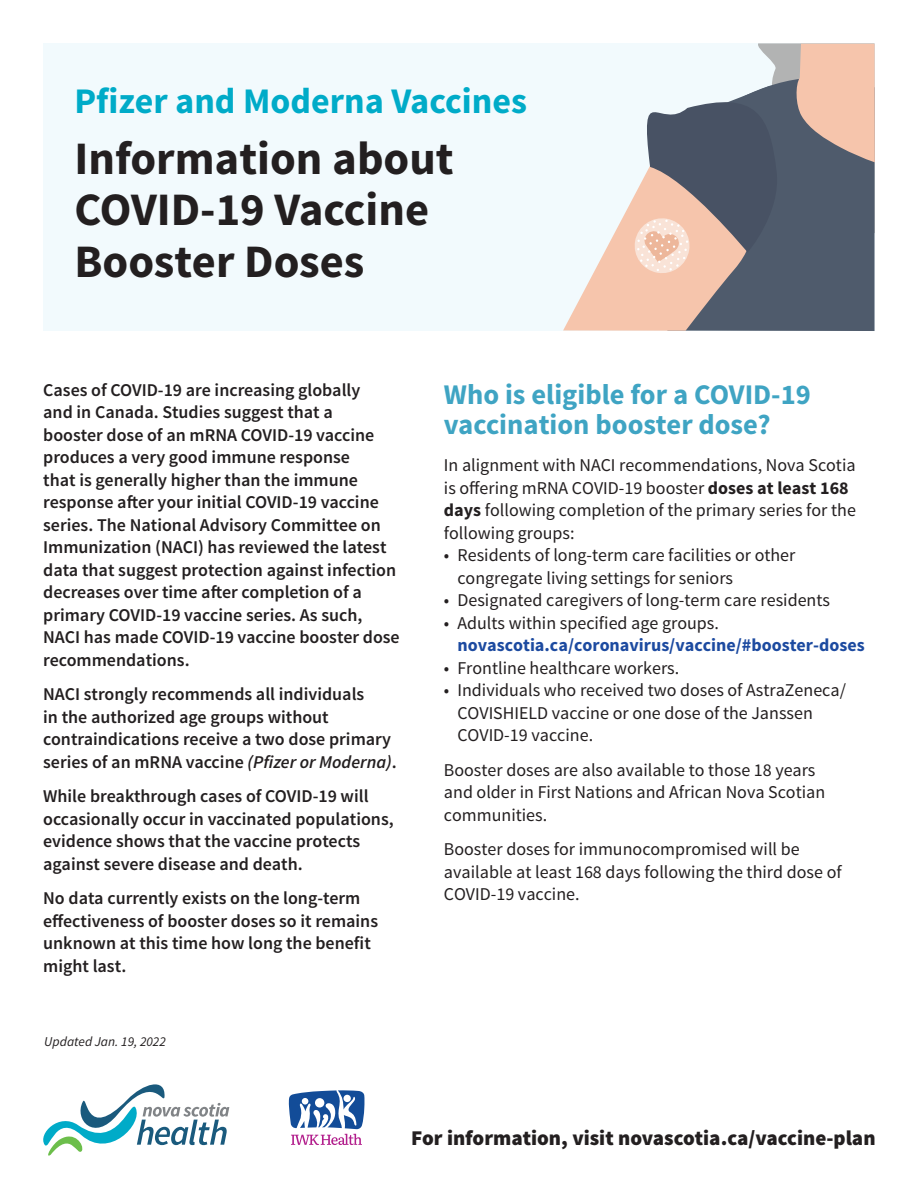
<style>
.page{position:relative;width:918px;height:1188px;background:#fff}
.page>*{position:absolute;margin:0;border:0;box-sizing:border-box;transform-origin:0 0}
.t1{font:700 46.5px/51px "Source Sans Pro";color:#231f20}
.t2{font:700 36px "Source Sans Pro";color:#00abc8}
.t3{font:700 28.5px/30px "Source Sans Pro";color:#3fa4c3}
.t4{font:900 21px "Source Sans Pro";color:#231f20}
.t5{font:600 18px/22.5px "Source Sans Pro";color:#231f20}
.t6{font:18px/22.5px "Source Sans Pro";color:#231f20}
.t7{font:700 18px "Source Sans Pro";color:#1c4aa0}
.t8{font:italic 13.5px "Source Sans Pro";color:#231f20}
.s1{font-style:italic}
.s2{font-weight:700}
</style>
<div class="page">
<div style="left:43px;top:43px;width:832px;height:287px;background:#f2fafd"></div>
<svg style="left:43px;top:1084px;width:186px;height:72px"></svg>
<svg style="left:289px;top:1090px;width:76px;height:55px"></svg>
<div style="left:787px;top:275px;width:88px;height:56px;background:#4f5b6c"></div>
<svg style="left:563px;top:200px;width:224px;height:131px;fill:#f2c5ac"></svg>
<svg style="left:632px;top:43px;width:243px;height:232px"></svg>
<h2 class="t2" style="left:75px;top:78px;width:454px">Pfizer and Moderna Vaccines</h2>
<h1 class="t1" style="left:75px;top:135px;width:381px">Information about<br>COVID-19 Vaccine<br>Booster Doses</h1>
<p class="t5" style="left:43px;top:379px;width:358px">Cases of COVID-19 are increasing globally<br>and in Canada. Studies suggest that a<br>booster dose of an mRNA COVID-19 vaccine produces a very good immune response<br>that is generally higher than the immune response after your initial COVID-19 vaccine series. The National Advisory Committee on Immunization (NACI) has reviewed the latest data that suggest protection against infection decreases over time after completion of a primary COVID-19 vaccine series. As such, NACI has made COVID-19 vaccine booster dose recommendations.</p>
<p class="t5" style="left:43px;top:684px;width:355px">NACI strongly recommends all individuals<br>in the authorized age groups without contraindications receive a two dose primary series of an mRNA vaccine <span class="s1">(Pfizer or Moderna)</span>.</p>
<p class="t5" style="left:43px;top:786px;width:352px">While breakthrough cases of COVID-19 will occasionally occur in vaccinated populations, evidence shows that the vaccine protects against severe disease and death.</p>
<p class="t5" style="left:43px;top:888px;width:336px">No data currently exists on the long-term effectiveness of booster doses so it remains unknown at this time how long the benefit might last.</p>
<p class="t8" style="left:44px;top:1033px;width:123px">Updated Jan. 19, 2022</p>
<h3 class="t3" style="left:444px;top:380px;width:368px">Who is eligible for a COVID-19 vaccination booster dose?</h3>
<p class="t6" style="left:444px;top:454px;width:414px">In alignment with NACI recommendations, Nova Scotia is offering mRNA COVID-19 booster <span class="s2">doses at least 168 days</span> following completion of the primary series for the following groups:</p>
<p class="t6" style="left:457px;top:544px;width:340px;text-indent:-14px">• Residents of long-term care facilities or other congregate living settings for seniors</p>
<p class="t6" style="left:444px;top:589px;width:388px">• Designated caregivers of long-term care residents</p>
<p class="t6" style="left:444px;top:612px;width:277px">• Adults within specified age groups.</p>
<p class="t7" style="left:457px;top:634px;width:409px">novascotia.ca/coronavirus/vaccine/#booster-doses</p>
<p class="t6" style="left:444px;top:657px;width:237px">• Frontline healthcare workers.</p>
<p class="t6" style="left:457px;top:679px;width:390px;text-indent:-14px">• Individuals who received two doses of AstraZeneca/<br>COVISHIELD vaccine or one dose of the Janssen<br>COVID-19 vaccine.</p>
<p class="t6" style="left:444px;top:759px;width:383px">Booster doses are also available to those 18 years and older in First Nations and African Nova Scotian communities.</p>
<p class="t6" style="left:444px;top:838px;width:399px">Booster doses for immunocompromised will be available at least 168 days following the third dose of<br>COVID-19 vaccine.</p>
<p class="t4" style="left:411px;top:1124px;width:466px">For information, visit novascotia.ca/vaccine-plan</p>
</div>
